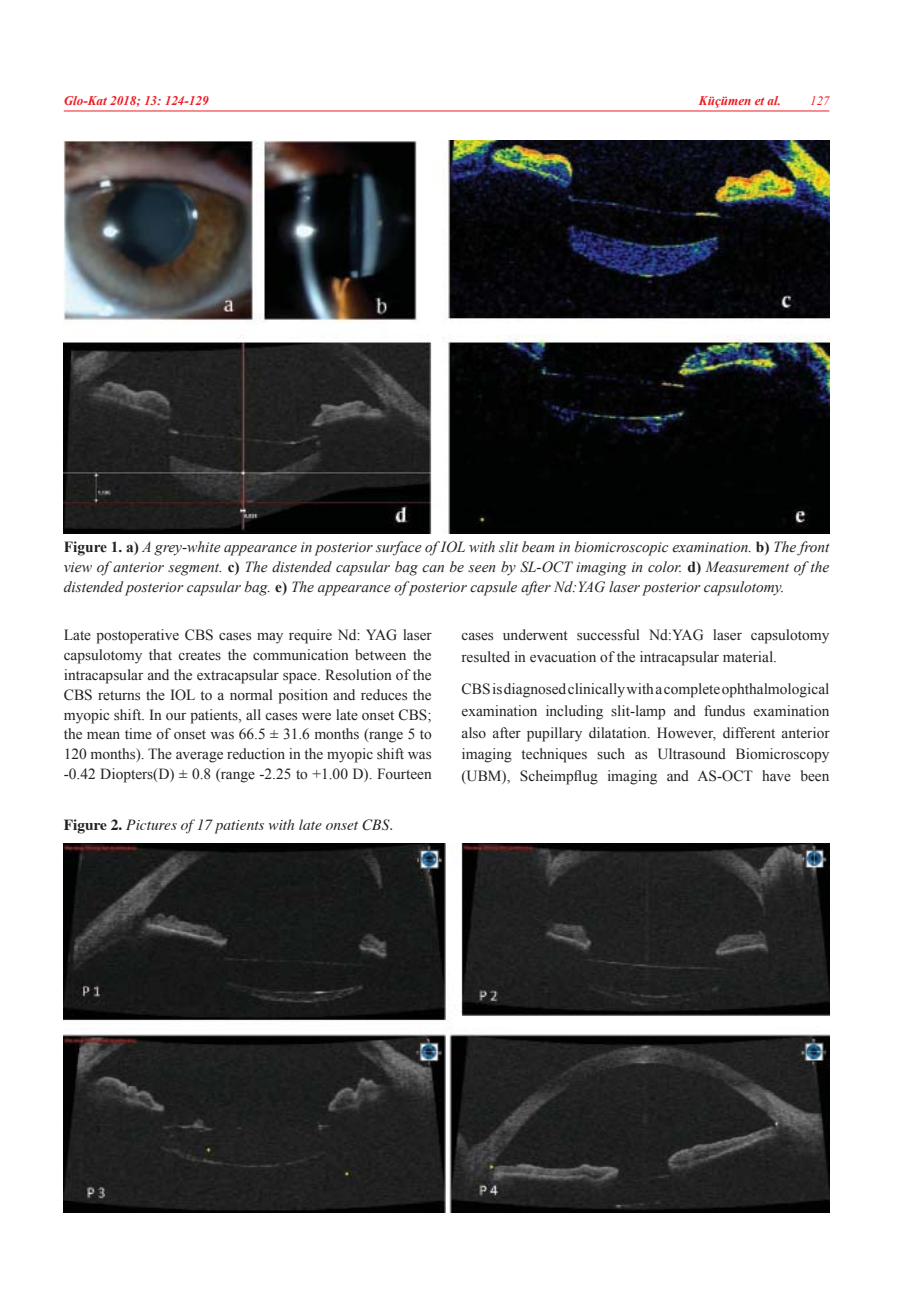
<style>
.page{position:relative;width:906px;height:1289px;background:#fff}
.page>*{position:absolute;margin:0;border:0;box-sizing:border-box;transform-origin:0 0}
.t1{font:15.3px/19.8px "Times New Roman";color:#231f20;text-align:justify}
.t2{font:italic 15.3px/19.8px "Times New Roman";color:#231f20;text-align:justify}
.t3{font:italic 15.3px "Times";color:#231f20}
.t4{font:italic 700 13.2px "Times New Roman";color:#ed1c24}
.t5{font:italic 12.75px "Times New Roman";color:#ed1c24}
.s1{font-weight:700;font-style:normal}
</style>
<div class="page">
<hr style="left:64px;top:111px;width:765px;height:1px;background:#ed1c24">
<img style="left:64px;top:140px;width:765px;height:394px">
<img style="left:64px;top:843px;width:765px;height:369px">
<p class="t4" style="left:64px;top:94px;width:146px">Glo-Kat 2018; 13: 124-129</p>
<p class="t4" style="left:699px;top:94px;width:84px">Küçümen et al.</p>
<p class="t5" style="left:810px;top:94px;width:21px">127</p>
<p class="t2" style="left:64px;top:537px;width:767px"><span class="s1">Figure 1. a)</span> A grey-white appearance in posterior surface of IOL with slit beam in biomicroscopic examination. <span class="s1">b)</span> The front view of anterior segment. <span class="s1">c)</span> The distended capsular bag can be seen by SL-OCT imaging in color. <span class="s1">d)</span> Measurement of the distended posterior capsular bag. <span class="s1">e)</span> The appearance of posterior capsule after Nd:YAG laser posterior capsulotomy.</p>
<p class="t1" style="left:64px;top:625px;width:369px">Late postoperative CBS cases may require Nd: YAG laser capsulotomy that creates the communication between the intracapsular and the extracapsular space. Resolution of the CBS returns the IOL to a normal position and reduces the myopic shift. In our patients, all cases were late onset CBS; the mean time of onset was 66.5 ± 31.6 months (range 5 to 120 months). The average reduction in the myopic shift was -0.42 Diopters(D) ± 0.8 (range -2.25 to +1.00 D). Fourteen</p>
<p class="t3" style="left:64px;top:819px;width:331px"><span class="s1">Figure 2.</span> Pictures of 17 patients with late onset CBS.</p>
<p class="t1" style="left:461px;top:624px;width:369px;line-height:21.6px">cases underwent successful Nd:YAG laser capsulotomy resulted in evacuation of the intracapsular material.</p>
<p class="t1" style="left:461px;top:678px;width:369px;line-height:21.6px">CBS is diagnosed clinically with a complete ophthalmological examination including slit-lamp and fundus examination also after pupillary dilatation. However, different anterior imaging techniques such as Ultrasound Biomicroscopy (UBM), Scheimpflug imaging and AS-OCT have been</p>
</div>
